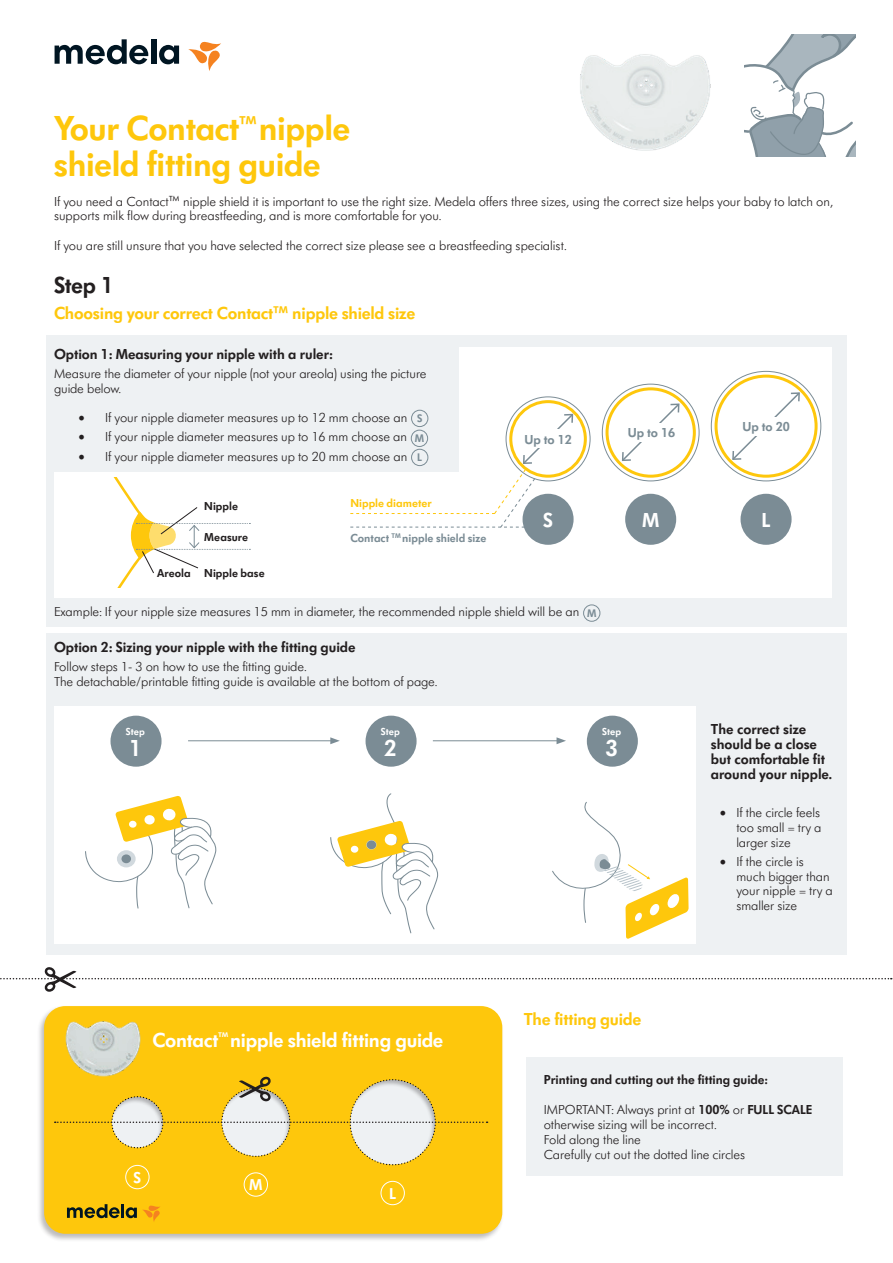
<style>
.page{position:relative;width:893px;height:1263px;background:#fff}
.page>*{position:absolute;margin:0;border:0;box-sizing:border-box;transform-origin:0 0}
.t1{font:600 36px/36px "Futura SB Medela";letter-spacing:-.01em;color:#fec70c}
.t2{font:600 24px "Futura SB Medela";color:#231f20}
.t3{font:600 24px "Futura SB Medela";color:#fff}
.t4{font:600 21px "Futura SB Medela";letter-spacing:-.01em;color:#fff}
.t5{font:600 18px "Futura SB Medela";letter-spacing:-.01em;color:#fec70c}
.t6{font:600 16.35px "Futura SB Medela";color:#fff}
.t7{font:600 15px/14.9px "Futura SB Medela";color:#231f20}
.t8{font:300 13.5px/14.9px "Futura SB Medela";color:#231f20}
.t9{font:600 13.5px "Futura SB Medela";color:#231f20}
.t10{font:600 13.5px "Futura SB Medela";color:#7b8c95}
.t11{font:600 12px "Futura SB Medela";letter-spacing:.005em;color:#231f20}
.t12{font:600 12px "Futura SB Medela";color:#7b8c95}
.t13{font:600 12px "Futura SB Medela";color:#fec70c}
.t14{font:600 10.5px "Futura SB Medela";letter-spacing:.005em;color:#fff}
.s1{font-family:"Minion Pro";font-weight:400;font-size:18px}
.s2{font-weight:600;font-size:11.4px;color:#7b8c95}
.s3{font-weight:600}
</style>
<div class="page">
<div style="left:46px;top:335px;width:801px;height:291px;background:#eef1f3"></div>
<div style="left:46px;top:633px;width:801px;height:322px;background:#eef1f3"></div>
<div style="left:459px;top:347px;width:372px;height:251px;background:#fff"></div>
<div style="left:54px;top:473px;width:405px;height:125px;background:#fff"></div>
<div style="left:54px;top:706px;width:642px;height:237px;background:#fff"></div>
<svg style="left:85px;top:796px;width:132px;height:113px"></svg>
<svg style="left:330px;top:793px;width:109px;height:141px"></svg>
<svg style="left:552px;top:802px;width:137px;height:137px"></svg>
<div style="left:151px;top:39px;width:5px;height:25px;background:#001522"></div>
<svg style="left:159px;top:45px;width:20px;height:19px"></svg>
<svg style="left:55px;top:39px;width:93px;height:25px"></svg>
<svg style="left:188px;top:41px;width:33px;height:30px"></svg>
<div style="left:411px;top:410px;width:17px;height:17px;border:1px solid #7b8c95;border-radius:50%"></div>
<div style="left:583px;top:605px;width:17px;height:16px;border:1px solid #7b8c95;border-radius:50%"></div>
<img style="left:580px;top:54px;width:131px;height:97px">
<div style="left:509px;top:400px;width:78px;height:78px;border:3px solid #fec70c;border-radius:50%"></div>
<div style="left:605px;top:387px;width:91px;height:91px;border:3px solid #fec70c;border-radius:50%"></div>
<div style="left:714px;top:375px;width:104px;height:103px;border:3px solid #fec70c;border-radius:50%"></div>
<div style="left:523px;top:494px;width:51px;height:51px;background:#7b8c95;border-radius:50%"></div>
<div style="left:110px;top:716px;width:52px;height:51px;background:#7b8c95;border-radius:50%"></div>
<div style="left:625px;top:494px;width:51px;height:51px;background:#7b8c95;border-radius:50%"></div>
<div style="left:740px;top:494px;width:52px;height:51px;background:#7b8c95;border-radius:50%"></div>
<hr style="left:188px;top:740px;width:145px;height:1px;background:#7b8c95">
<svg style="left:330px;top:737px;width:10px;height:7px"></svg>
<hr style="left:433px;top:740px;width:126px;height:1px;background:#7b8c95">
<svg style="left:557px;top:737px;width:9px;height:7px"></svg>
<svg style="left:350px;top:412px;width:224px;height:116px"></svg>
<svg style="left:621px;top:402px;width:60px;height:59px"></svg>
<svg style="left:731px;top:391px;width:70px;height:70px"></svg>
<div style="left:518px;top:430px;width:60px;height:18px;background:#fff"></div>
<div style="left:622px;top:423px;width:59px;height:18px;background:#fff"></div>
<div style="left:736px;top:417px;width:60px;height:18px;background:#fff"></div>
<svg style="left:745px;top:34px;width:110px;height:122px"></svg>
<div style="left:36px;top:1004px;width:468px;height:237px;background:#231f20;opacity:.3"></div>
<div style="left:44px;top:1006px;width:458px;height:228px;background:#fec70c;border-radius:21px"></div>
<hr style="left:121px;top:1204px;width:3px;height:14px;background:#001522">
<svg style="left:67px;top:1204px;width:53px;height:14px"></svg>
<svg style="left:126px;top:1205px;width:34px;height:17px"></svg>
<div style="left:125px;top:1165px;width:24px;height:24px;border:1px solid #fff;border-radius:50%"></div>
<div style="left:244px;top:1172px;width:24px;height:24px;border:1px solid #fff;border-radius:50%"></div>
<div style="left:381px;top:1181px;width:24px;height:24px;border:1px solid #fff;border-radius:50%"></div>
<img style="left:65px;top:1021px;width:76px;height:55px">
<div style="left:527px;top:1057px;width:316px;height:118px;background:#eef1f3"></div>
<svg style="left:0;top:967px;width:892px;height:25px"></svg>
<svg style="left:55px;top:1076px;width:433px;height:89px"></svg>
<div style="left:366px;top:716px;width:51px;height:51px;background:#7b8c95;border-radius:50%"></div>
<div style="left:587px;top:716px;width:51px;height:51px;background:#7b8c95;border-radius:50%"></div>
<svg style="left:114px;top:478px;width:136px;height:109px"></svg>
<h1 class="t1" style="left:54px;top:110px;width:298px">Your Contact<sup>™</sup>nipple shield fitting guide</h1>
<p class="t8" style="left:54px;top:194px;width:781px">If you need a Contact™ nipple shield it is important to use the right size. Medela offers three sizes, using the correct size helps your baby to latch on, supports milk flow during breastfeeding, and is more comfortable for you.</p>
<p class="t8" style="left:54px;top:238px;width:514px">If you are still unsure that you have selected the correct size please see a breastfeeding specialist.</p>
<h2 class="t2" style="left:54px;top:271px;width:61px">Step 1</h2>
<h3 class="t5" style="left:54px;top:302px;width:363px">Choosing your correct Contact™ nipple shield size</h3>
<p class="t7" style="left:54px;top:346px;width:280px">Option 1: Measuring your nipple with a ruler:</p>
<p class="t8" style="left:54px;top:366px;width:374px">Measure the diameter of your nipple (not your areola) using the picture guide below.</p>
<p class="t8" style="left:78px;top:410px;width:346px"><span class="s1">•</span> If your nipple diameter measures up to 12 mm choose an <span class="s2">S</span></p>
<p class="t8" style="left:78px;top:429px;width:348px"><span class="s1">•</span> If your nipple diameter measures up to 16 mm choose an <span class="s2">M</span></p>
<p class="t8" style="left:78px;top:448px;width:346px"><span class="s1">•</span> If your nipple diameter measures up to 20 mm choose an <span class="s2">L</span></p>
<p class="t11" style="left:204px;top:499px;width:35px">Nipple</p>
<p class="t13" style="left:350px;top:496px;width:83px">Nipple diameter</p>
<p class="t11" style="left:204px;top:530px;width:45px">Measure</p>
<p class="t11" style="left:157px;top:566px;width:109px">Areola Nipple base</p>
<p class="t12" style="left:350px;top:531px;width:138px">Contact <sup>TM</sup> nipple shield size</p>
<p class="t10" style="left:524px;top:431px;width:49px">Up to 12</p>
<h3 class="t4" style="left:543px;top:507px;width:11px">S</h3>
<p class="t8" style="left:54px;top:604px;width:544px">Example: If your nipple size measures 15 mm in diameter, the recommended nipple shield will be an <span class="s2">M</span></p>
<p class="t7" style="left:54px;top:640px;width:303px">Option 2: Sizing your nipple with the fitting guide</p>
<p class="t8" style="left:54px;top:659px;width:385px">Follow steps 1- 3 on how to use the fitting guide.<br>The detachable/printable fitting guide is available at the bottom of page.</p>
<p class="t10" style="left:628px;top:425px;width:49px">Up to 16</p>
<p class="t10" style="left:742px;top:419px;width:49px">Up to 20</p>
<h3 class="t4" style="left:642px;top:507px;width:19px">M</h3>
<h3 class="t4" style="left:761px;top:507px;width:11px">L</h3>
<p class="t14" style="left:126px;top:725px;width:21px">Step</p>
<h2 class="t3" style="left:129px;top:733px;width:14px">1</h2>
<p class="t14" style="left:381px;top:725px;width:21px">Step</p>
<h2 class="t3" style="left:384px;top:733px;width:14px">2</h2>
<h3 class="t4" style="left:152px;top:1028px;width:292px">Contact<sup>™</sup>nipple shield fitting guide</h3>
<p class="t6" style="left:134px;top:1167px;width:9px">S</p>
<p class="t6" style="left:249px;top:1175px;width:15px">M</p>
<p class="t6" style="left:389px;top:1183px;width:9px">L</p>
<p class="t14" style="left:602px;top:725px;width:21px">Step</p>
<h2 class="t3" style="left:605px;top:733px;width:14px">3</h2>
<h3 class="t5" style="left:524px;top:1008px;width:119px">The fitting guide</h3>
<p class="t7" style="left:711px;top:722px;width:123px">The correct size should be a close but comfortable fit around your nipple.</p>
<p class="t8" style="left:736px;top:805px;width:87px;text-align:justify;text-indent:-17px"><span class="s1">•</span> If the circle feels too small = try a larger size</p>
<p class="t8" style="left:736px;top:854px;width:98px;text-indent:-17px"><span class="s1">•</span> If the circle is much bigger than your nipple = try a smaller size</p>
<p class="t9" style="left:544px;top:1072px;width:225px">Printing and cutting out the fitting guide:</p>
<p class="t8" style="left:544px;top:1102px;width:270px">IMPORTANT: Always print at <span class="s3">100%</span> or <span class="s3">FULL SCALE </span>otherwise sizing will be incorrect.<br>Fold along the line<br>Carefully cut out the dotted line circles</p>
</div>
